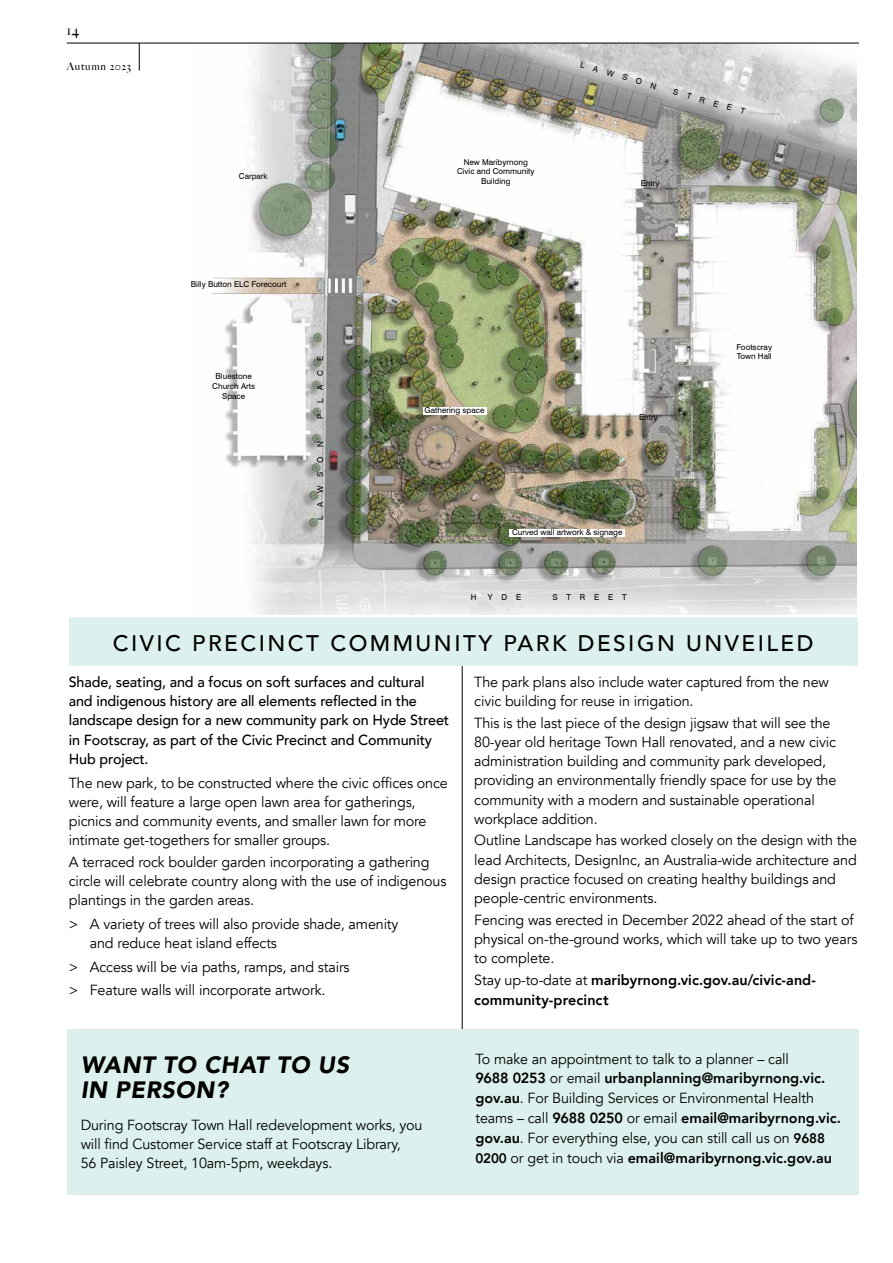
<style>
.page{position:relative;width:893px;height:1263px;background:#fff}
.page>*{position:absolute;margin:0;border:0;box-sizing:border-box;transform-origin:0 0}
.t1{font:italic 900 23.7px/25.2px "Avenir";letter-spacing:.03em;color:#000}
.t2{font:500 22.5px "Avenir";letter-spacing:.11em;color:#000}
.t3{font:18.6px "Swiss 721 BT";color:#000}
.t4{font:14.7px/19.4px "Avenir";letter-spacing:-.01em;color:#000}
.t5{font:500 14.7px/19.4px "Avenir";letter-spacing:-.01em;color:#000}
.t6{font:800 14.7px/20px "Avenir";letter-spacing:.005em;color:#000}
.t7{font:500 13.5px "Big Caslon";color:#000}
.t8{font:500 10.5px "Big Caslon";letter-spacing:.07em;color:#000}
.t9{font:8.1px/9.8px "Swiss 721 BT";color:#000;text-align:center}
.s1{font-weight:400}
.s2{font-weight:800}
.s3{font-weight:800;font-size:13.65px}
</style>
<div class="page">
<img style="left:211px;top:44px;width:646px;height:571px">
<div style="left:423px;top:407px;width:63px;height:8px;background:#fff"></div>
<div style="left:510px;top:529px;width:115px;height:7px;background:#fff"></div>
<hr style="left:462px;top:646px;width:1px;height:383px;background:#000">
<hr style="left:67px;top:43px;width:792px;height:1px;background:#000">
<svg style="left:139px;top:43px;width:1px;height:28px"></svg>
<div style="left:69px;top:617px;width:788px;height:48px;background:#dcf0ee"></div>
<div style="left:68px;top:1029px;width:791px;height:166px;background:#dcf0ee"></div>
<p class="t7" style="left:67px;top:19px;width:14px">14</p>
<p class="t8" style="left:67px;top:57px;width:66px">Autumn 2023</p>
<p class="t9" style="left:239px;top:171px;width:30px">Carpark</p>
<p class="t9" style="left:191px;top:279px;width:97px">Billy Button ELC Forecourt</p>
<p class="t9" style="left:212px;top:371px;width:44px">Bluestone<br>Church Arts<br>Space</p>
<p class="t9" style="left:315px;top:403px;width:49px;rotate:-90deg">L A C E</p>
<p class="t9" style="left:315px;top:419px;width:7px;rotate:-90deg">P</p>
<p class="t9" style="left:315px;top:520px;width:80px;rotate:-90deg">L A W S O N</p>
<p class="t9" style="left:457px;top:156px;width:79px">New Maribyrnong<br>Civic and Community<br>Building</p>
<p class="t9" style="left:582px;top:60px;width:80px;rotate:16deg">L A W S O N</p>
<p class="t9" style="left:675px;top:86px;width:76px;rotate:16deg">S T R E E T</p>
<p class="t9" style="left:641px;top:178px;width:20px">Entry</p>
<p class="t9" style="left:425px;top:405px;width:61px">Gathering space</p>
<p class="t9" style="left:639px;top:412px;width:20px">Entry</p>
<p class="t9" style="left:512px;top:527px;width:112px">Curved wall artwork &amp; signage</p>
<p class="t9" style="left:471px;top:592px;width:7px">H</p>
<p class="t9" style="left:488px;top:592px;width:35px">Y D E</p>
<p class="t9" style="left:552px;top:592px;width:76px">S T R E E T</p>
<p class="t9" style="left:736px;top:342px;width:37px;text-align:left">Footscray<br>Town Hall</p>
<h2 class="t2" style="left:113px;top:623px;width:702px">CIVIC PRECINCT COMMUNITY PARK DESIGN UNVEILED</h2>
<p class="t5" style="left:69px;top:671px;width:382px">Shade, seating, and a focus on soft surfaces and cultural and indigenous history are all elements reflected in the landscape design for a new community park on Hyde Street in Footscray, as part of the Civic Precinct and Community Hub project.</p>
<p class="t4" style="left:69px;top:773px;width:380px">The new park, to be constructed where the civic offices once were, will feature a large open lawn area for gatherings, picnics and community events, and smaller lawn for more intimate get-togethers for smaller groups.</p>
<p class="t4" style="left:69px;top:852px;width:379px">A terraced rock boulder garden incorporating a gathering circle will celebrate country along with the use of indigenous plantings in the garden areas.</p>
<p class="t4" style="left:90px;top:914px;width:310px;text-indent:-21px">&gt; A variety of trees will also provide shade, amenity and reduce heat island effects</p>
<p class="t4" style="left:69px;top:955px;width:282px;line-height:23.5px">&gt; Access will be via paths, ramps, and stairs &gt; Feature walls will incorporate artwork.</p>
<p class="t4" style="left:474px;top:672px;width:356px">The park plans also include water captured from the new civic building for reuse in irrigation.</p>
<p class="t4" style="left:474px;top:713px;width:364px">This is the last piece of the design jigsaw that will see the 80-year old heritage Town Hall renovated, and a new civic administration building and community park developed, providing an environmentally friendly space for use by the community with a modern and sustainable operational workplace addition.</p>
<p class="t4" style="left:474px;top:831px;width:384px">Outline Landscape has worked closely on the design with the lead Architects, DesignInc, an Australia-wide architecture and design practice focused on creating healthy buildings and people-centric environments.</p>
<p class="t4" style="left:474px;top:910px;width:385px">Fencing was erected in December 2022 ahead of the start of physical on-the-ground works, which will take up to two years to complete.</p>
<p class="t6" style="left:474px;top:970px;width:343px"><span class="s1">Stay up-to-date at</span> maribyrnong.vic.gov.au/civic-and&shy;community-precinct</p>
<p class="t3" style="left:340px;top:683px;width:539px">DRAFT SCHEMATIC DESIGN - FOR COUNCIL REVIEW 30/05/22</p>
<h1 class="t1" style="left:81px;top:1051px;width:270px">WANT TO CHAT TO US<br>IN PERSON?</h1>
<p class="t4" style="left:81px;top:1115px;width:343px">During Footscray Town Hall redevelopment works, you will find Customer Service staff at Footscray Library,<br>56 Paisley Street, 10am-5pm, weekdays.</p>
<p class="t4" style="left:475px;top:1049px;width:367px;line-height:19.8px">To make an appointment to talk to a planner – call<br><span class="s2">9688 0253</span> or email <span class="s2">urbanplanning@maribyrnong.vic. gov.au</span>. For Building Services or Environmental Health teams – call <span class="s2">9688 0250</span> or email <span class="s2">email@maribyrnong.vic. gov.au</span>. For everything else, you can still call us on <span class="s3">9688<br>0200</span> or get in touch via <span class="s2">email@maribyrnong.vic.gov.au</span></p>
</div>
